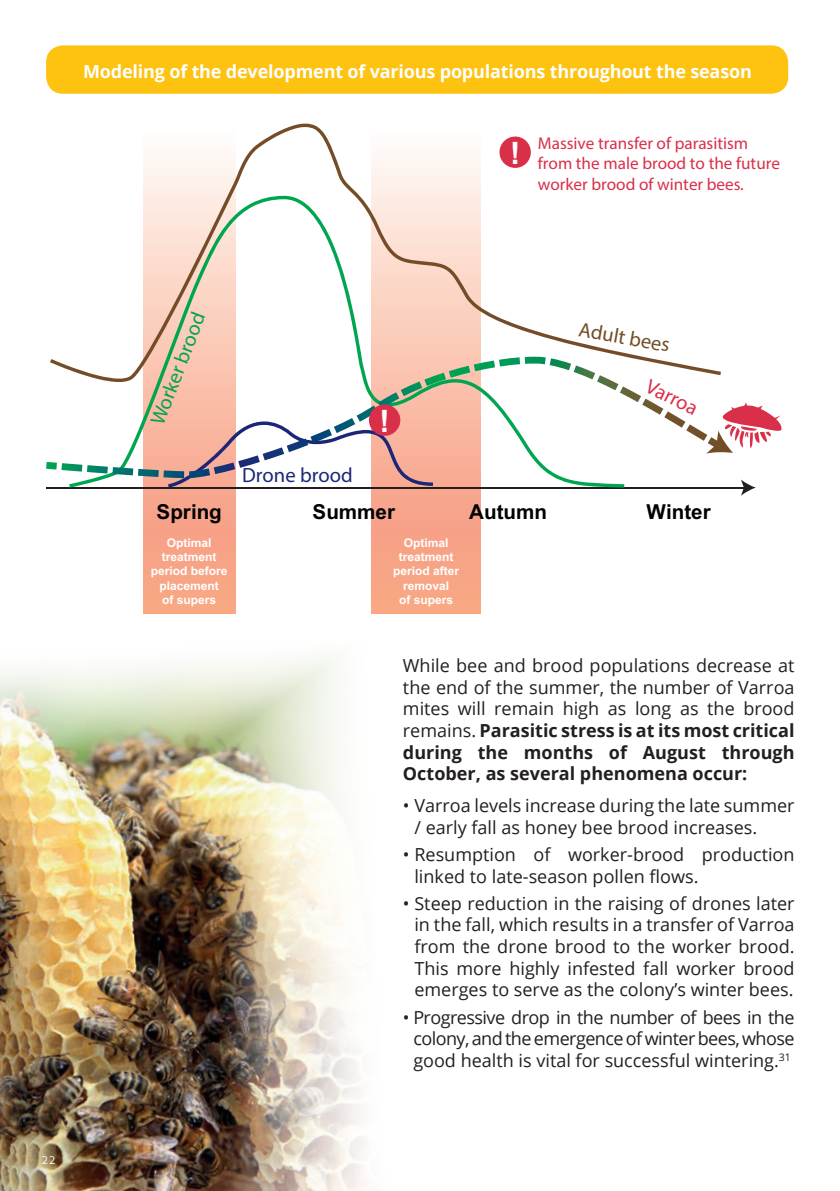
<style>
.page{position:relative;width:840px;height:1191px;background:#fff}
.page>*{position:absolute;margin:0;border:0;box-sizing:border-box;transform-origin:0 0}
.t1{font:700 30.8px "Arial";color:#fff}
.t2{font:700 20.6px "Arial";color:#010101}
.t3{font:20.6px "Myriad Pro";color:#00a54f}
.t4{font:20.6px "Myriad Pro";color:#1b2677}
.t5{font:20.6px "Myriad Pro";color:#744c27}
.t6{font:20.6px "Myriad Pro";color:#da2f49}
.t7{font:18px/21.6px "Open Sans";color:#231f20;text-align:justify}
.t8{font:18px/21.6px "Open Sans";letter-spacing:-.03em;color:#231f20;text-align:center}
.t9{font:700 18px "Open Sans";letter-spacing:-.01em;color:#fff}
.t10{font:17.2px/20.6px "Myriad Pro";color:#da2f49}
.t11{font:700 12px/14.4px "Arial";color:#fff;text-align:center}
.t12{font:300 12px "Aller";color:#fff}
.s1{font-weight:700}
</style>
<div class="page">
<div style="left:46px;top:45px;width:741px;height:49px;background:#fec210;border-radius:17px"></div>
<div style="left:143px;top:128px;width:92px;height:486px;background:#f7a486"></div>
<div style="left:372px;top:128px;width:108px;height:486px;background:#f7a486"></div>
<hr style="left:46px;top:487px;width:698px;height:1px;background:#231f20">
<svg style="left:740px;top:479px;width:15px;height:17px"></svg>
<svg style="left:69px;top:478px;width:555px;height:9px"></svg>
<svg style="left:46px;top:462px;width:11px;height:7px"></svg>
<svg style="left:61px;top:382px;width:646px;height:96px"></svg>
<svg style="left:50px;top:124px;width:670px;height:258px"></svg>
<svg style="left:705px;top:402px;width:77px;height:51px"></svg>
<div style="left:369px;top:404px;width:31px;height:32px;background:#da2f49;border-radius:50%"></div>
<div style="left:499px;top:136px;width:31px;height:32px;background:#da2f49;border-radius:50%"></div>
<img style="left:0;top:657px;width:365px;height:534px">
<p class="t9" style="left:83px;top:58px;width:670px">Modeling of the development of various populations throughout the season</p>
<p class="t1" style="left:509px;top:132px;width:12px">!</p>
<p class="t10" style="left:537px;top:132px;width:243px">Massive transfer of parasitism from the male brood to the future worker brood of winter bees.</p>
<p class="t12" style="left:42px;top:1152px;width:16px">22</p>
<p class="t3" style="left:145px;top:419px;width:120px;rotate:-69deg">Worker brood</p>
<p class="t4" style="left:242px;top:462px;width:112px">Drone brood</p>
<p class="t1" style="left:379px;top:400px;width:12px">!</p>
<p class="t5" style="left:581px;top:316px;width:93px;rotate:10deg">Adult bees</p>
<p class="t6" style="left:652px;top:373px;width:57px;rotate:27deg">Varroa</p>
<p class="t2" style="left:156px;top:498px;width:67px">Spring</p>
<p class="t2" style="left:312px;top:498px;width:84px">Summer</p>
<p class="t2" style="left:469px;top:498px;width:79px">Autumn</p>
<p class="t2" style="left:646px;top:498px;width:66px">Winter</p>
<p class="t11" style="left:151px;top:535px;width:78px">Optimal treatment period before placement<br>of supers</p>
<p class="t11" style="left:393px;top:535px;width:68px">Optimal treatment period after removal<br>of supers</p>
<p class="t7" style="left:403px;top:654px;width:393px">While bee and brood populations decrease at the end of the summer, the number of Varroa mites will remain high as long as the brood remains. <span class="s1">Parasitic stress is at its most critical during the months of August through October, as several phenomena occur:</span></p>
<p class="t7" style="left:414px;top:794px;width:381px;text-indent:-11px">• Varroa levels increase during the late summer / early fall as honey bee brood increases.</p>
<p class="t7" style="left:414px;top:843px;width:381px;text-indent:-11px">• Resumption of worker-brood production linked to late-season pollen flows.</p>
<p class="t7" style="left:414px;top:892px;width:381px;text-indent:-11px">• Steep reduction in the raising of drones later in the fall, which results in a transfer of Varroa from the drone brood to the worker brood.<br>This more highly infested fall worker brood emerges to serve as the colony’s winter bees.</p>
<p class="t8" style="left:403px;top:1005px;width:393px">• Progressive drop in the number of bees in the colony, and the emergence of winter bees, whose good health is vital for successful wintering.<sup>31</sup></p>
</div>
